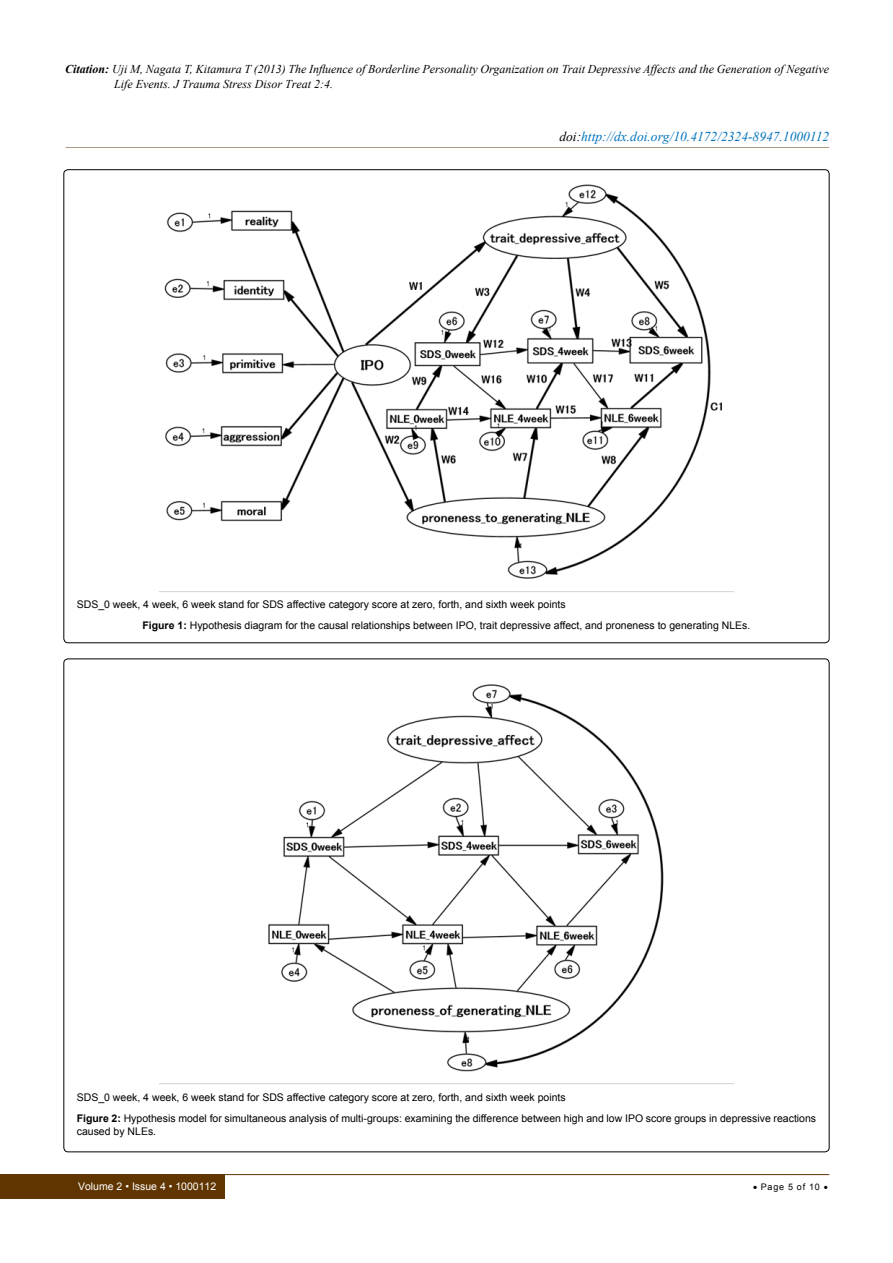
<style>
.page{position:relative;width:893px;height:1263px;background:#fff}
.page>*{position:absolute;margin:0;border:0;box-sizing:border-box;transform-origin:0 0}
.t1{font:italic 13.5px "Times New Roman";color:#0072bc}
.t2{font:italic 12px/15px "Times New Roman";color:#000}
.t3{font:10.5px/21.1px "Arial";color:#000}
.t4{font:10.5px "Arial";color:#fff}
.t5{font:9px "Arial";letter-spacing:.08em;color:#000}
.s1{font-weight:700}
.s2{color:#000}
</style>
<div class="page">
<div style="left:0;top:1174px;width:225px;height:25px;background:#603500"></div>
<hr style="left:221px;top:1174px;width:608px;height:1px;background:#603500">
<hr style="left:65px;top:147px;width:764px;height:1px;background:#603500">
<img style="left:159px;top:184px;width:575px;height:408px">
<img style="left:159px;top:684px;width:575px;height:400px">
<p class="t2" style="left:114px;top:62px;width:716px;text-indent:-49px"><span class="s1">Citation:</span> Uji M, Nagata T, Kitamura T (2013) The Influence of Borderline Personality Organization on Trait Depressive Affects and the Generation of Negative<br>Life Events. J Trauma Stress Disor Treat 2:4.</p>
<p class="t1" style="left:559px;top:127px;width:271px"><span class="s2">doi:</span>http://dx.doi.org/10.4172/2324-8947.1000112</p>
<p class="t3" style="left:142px;top:594px;width:609px;text-indent:-66px">SDS_0 week, 4 week, 6 week stand for SDS affective category score at zero, forth, and sixth week points<br><span class="s1">Figure 1:</span> Hypothesis diagram for the causal relationships between IPO, trait depressive affect, and proneness to generating NLEs.</p>
<p class="t3" style="left:77px;top:1087px;width:741px">SDS_0 week, 4 week, 6 week stand for SDS affective category score at zero, forth, and sixth week points<br><span class="s1">Figure 2:</span> Hypothesis model for simultaneous analysis of multi-groups: examining the difference between high and low IPO score groups in depressive reactions</p>
<p class="t3" style="left:77px;top:1121px;width:81px">caused by NLEs.</p>
<p class="t4" style="left:78px;top:1180px;width:140px">Volume 2 • Issue 4 • 1000112</p>
<p class="t5" style="left:753px;top:1181px;width:76px">• Page 5 of 10 •</p>
</div>
